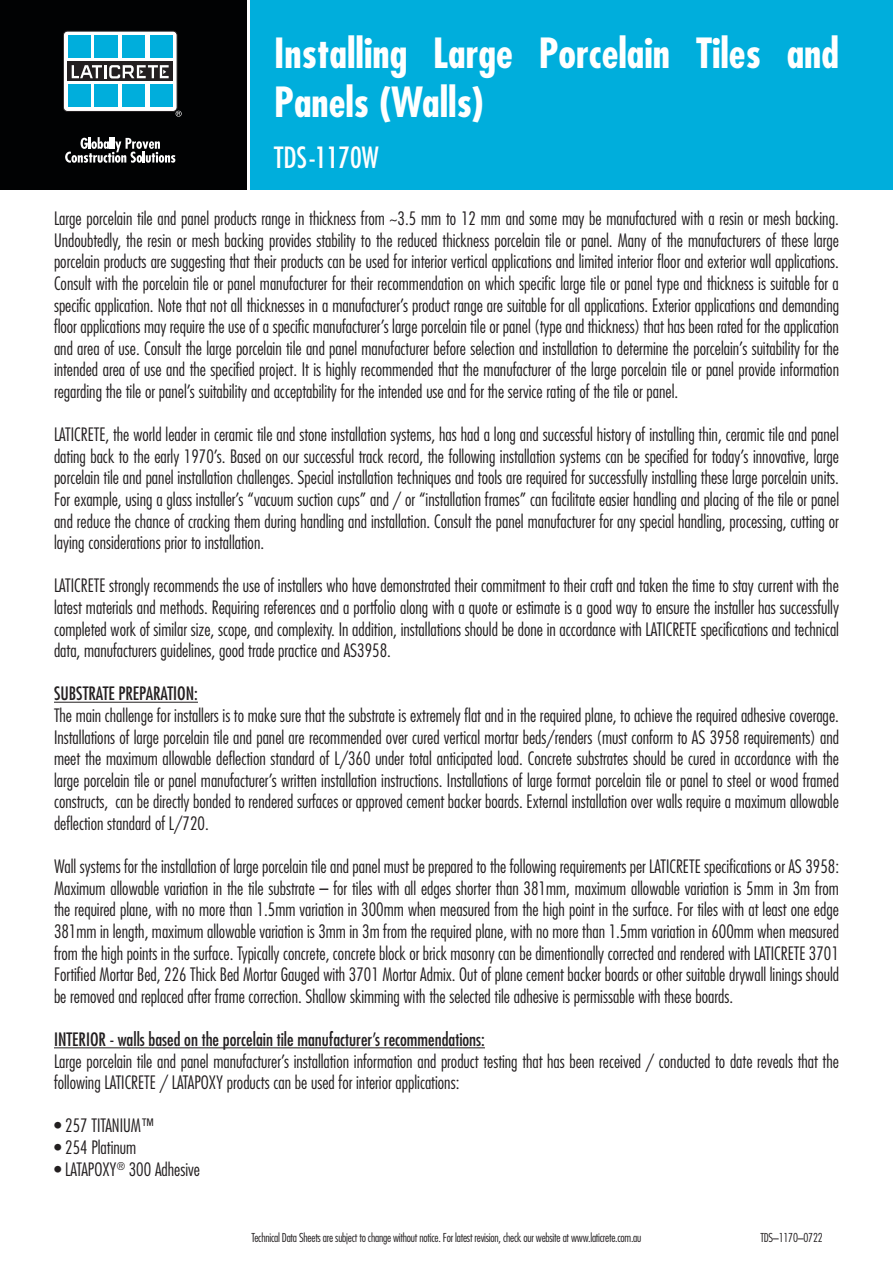
<style>
.page{position:relative;width:893px;height:1263px;background:#fff}
.page>*{position:absolute;margin:0;border:0;box-sizing:border-box;transform-origin:0 0}
.t1{font:700 condensed 40.5px/48.6px "Futura";color:#fff}
.t2{font:condensed 28.5px "Futura";color:#fff}
.t3{font:300 condensed 18px/21.6px "Futura";color:#231f20;text-align:justify}
.t4{font:condensed 18px "Futura";color:#231f20}
.t5{font:300 condensed 12px "Futura";letter-spacing:-.02em;color:#231f20}
.s1{font-weight:400}
</style>
<div class="page">
<div style="left:0;top:0;width:246px;height:190px;background:#010203"></div>
<div style="left:250px;top:0;width:643px;height:190px;background:#00aedc"></div>
<div style="left:63px;top:31px;width:114px;height:80px;background:#fff;border-radius:4px"></div>
<div style="left:63px;top:31px;width:114px;height:81px;border:1px solid #231f20;border-radius:4px"></div>
<div style="left:68px;top:62px;width:105px;height:19px;background:#231f20"></div>
<svg style="left:72px;top:65px;width:97px;height:14px"></svg>
<div style="left:68px;top:84px;width:22px;height:23px;background:#00aedc"></div>
<div style="left:95px;top:84px;width:23px;height:23px;background:#00aedc"></div>
<div style="left:122px;top:84px;width:23px;height:23px;background:#00aedc"></div>
<div style="left:150px;top:84px;width:23px;height:23px;background:#00aedc"></div>
<div style="left:68px;top:35px;width:22px;height:23px;background:#00aedc"></div>
<div style="left:95px;top:35px;width:23px;height:23px;background:#00aedc"></div>
<div style="left:122px;top:35px;width:23px;height:23px;background:#00aedc"></div>
<div style="left:150px;top:35px;width:23px;height:23px;background:#00aedc"></div>
<svg style="left:176px;top:111px;width:6px;height:6px"></svg>
<svg style="left:65px;top:137px;width:110px;height:26px"></svg>
<hr style="left:54px;top:702px;width:144px;height:1px;background:#231f20">
<hr style="left:54px;top:1047px;width:431px;height:1px;background:#231f20">
<h1 class="t1" style="left:274px;top:29px;width:566px">Installing Large Porcelain Tiles and<br>Panels (Walls)</h1>
<h2 class="t2" style="left:274px;top:141px;width:106px">TDS-1170W</h2>
<p class="t3" style="left:54px;top:208px;width:787px">Large porcelain tile and panel products range in thickness from ~3.5 mm to 12 mm and some may be manufactured with a resin or mesh backing.<br>Undoubtedly, the resin or mesh backing provides stability to the reduced thickness porcelain tile or panel. Many of the manufacturers of these large porcelain products are suggesting that their products can be used for interior vertical applications and limited interior floor and exterior wall applications.<br>Consult with the porcelain tile or panel manufacturer for their recommendation on which specific large tile or panel type and thickness is suitable for a specific application. Note that not all thicknesses in a manufacturer’s product range are suitable for all applications. Exterior applications and demanding floor applications may require the use of a specific manufacturer’s large porcelain tile or panel (type and thickness) that has been rated for the application and area of use. Consult the large porcelain tile and panel manufacturer before selection and installation to determine the porcelain’s suitability for the intended area of use and the specified project. It is highly recommended that the manufacturer of the large porcelain tile or panel provide information regarding the tile or panel’s suitability and acceptability for the intended use and for the service rating of the tile or panel.</p>
<p class="t3" style="left:54px;top:424px;width:787px">LATICRETE, the world leader in ceramic tile and stone installation systems, has had a long and successful history of installing thin, ceramic tile and panel dating back to the early 1970’s. Based on our successful track record, the following installation systems can be specified for today’s innovative, large porcelain tile and panel installation challenges. Special installation techniques and tools are required for successfully installing these large porcelain units.<br>For example, using a glass installer’s “vacuum suction cups” and / or “installation frames” can facilitate easier handling and placing of the tile or panel and reduce the chance of cracking them during handling and installation. Consult the panel manufacturer for any special handling, processing, cutting or laying considerations prior to installation.</p>
<p class="t3" style="left:54px;top:575px;width:786px">LATICRETE strongly recommends the use of installers who have demonstrated their commitment to their craft and taken the time to stay current with the latest materials and methods. Requiring references and a portfolio along with a quote or estimate is a good way to ensure the installer has successfully completed work of similar size, scope, and complexity. In addition, installations should be done in accordance with LATICRETE specifications and technical data, manufacturers guidelines, good trade practice and AS3958.</p>
<p class="t4" style="left:54px;top:683px;width:145px">SUBSTRATE PREPARATION:</p>
<p class="t3" style="left:54px;top:704px;width:787px">The main challenge for installers is to make sure that the substrate is extremely flat and in the required plane, to achieve the required adhesive coverage.<br>Installations of large porcelain tile and panel are recommended over cured vertical mortar beds/renders (must conform to AS 3958 requirements) and meet the maximum allowable deflection standard of L/360 under total anticipated load. Concrete substrates should be cured in accordance with the large porcelain tile or panel manufacturer’s written installation instructions. Installations of large format porcelain tile or panel to steel or wood framed constructs, can be directly bonded to rendered surfaces or approved cement backer boards. External installation over walls require a maximum allowable deflection standard of L/720.</p>
<p class="t3" style="left:54px;top:856px;width:787px">Wall systems for the installation of large porcelain tile and panel must be prepared to the following requirements per LATICRETE specifications or AS 3958:<br>Maximum allowable variation in the tile substrate – for tiles with all edges shorter than 381mm, maximum allowable variation is 5mm in 3m from the required plane, with no more than 1.5mm variation in 300mm when measured from the high point in the surface. For tiles with at least one edge 381mm in length, maximum allowable variation is 3mm in 3m from the required plane, with no more than 1.5mm variation in 600mm when measured from the high points in the surface. Typically concrete, concrete block or brick masonry can be dimentionally corrected and rendered with LATICRETE 3701<br>Fortified Mortar Bed, 226 Thick Bed Mortar Gauged with 3701 Mortar Admix. Out of plane cement backer boards or other suitable drywall linings should be removed and replaced after frame correction. Shallow skimming with the selected tile adhesive is permissable with these boards.</p>
<p class="t4" style="left:54px;top:1028px;width:432px">INTERIOR - walls based on the porcelain tile manufacturer’s recommendations:</p>
<p class="t3" style="left:54px;top:1050px;width:786px">Large porcelain tile and panel manufacturer’s installation information and product testing that has been received / conducted to date reveals that the following LATICRETE / LATAPOXY products can be used for interior applications:</p>
<p class="t3" style="left:54px;top:1115px;width:102px">• 257 TITANIUM™</p>
<p class="t3" style="left:54px;top:1136px;width:84px">• 254 Platinum</p>
<p class="t3" style="left:54px;top:1158px;width:148px">• LATAPOXY<sup>®</sup> 300 Adhesive</p>
<p class="t5" style="left:252px;top:1230px;width:391px">Technical Data Sheets are subject to change without notice. For latest revision, check our website at www.laticrete.com.au</p>
<p class="t5" style="left:760px;top:1230px;width:64px">TDS<span class="s1">–</span>1170<span class="s1">–</span>0722</p>
</div>
